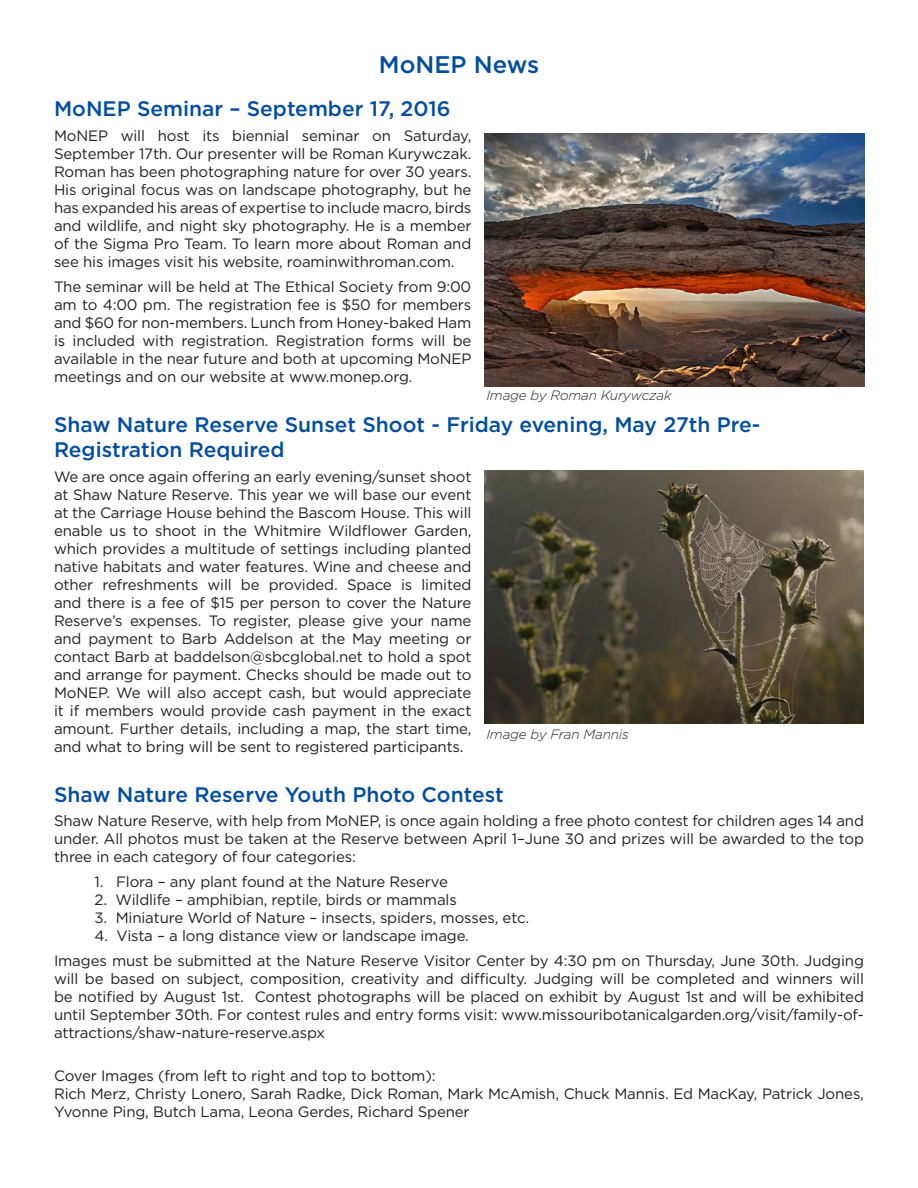
<style>
.page{position:relative;width:918px;height:1188px;background:#fff}
.page>*{position:absolute;margin:0;border:0;box-sizing:border-box;transform-origin:0 0}
.t1{font:500 24px "Gotham";color:#024da1}
.Sub_Heading{font:500 21px/25.2px "Gotham";color:#024da1}
.Main_Paragraph_Text{font:15px/18px "Gotham";letter-spacing:-.01em;color:#231f20;text-align:justify}
.t2{font:italic 300 13.5px "Gotham";letter-spacing:-.01em;color:#231f20}
</style>
<div class="page">
<img style="left:485px;top:134px;width:379px;height:253px">
<img style="left:485px;top:471px;width:379px;height:253px">
<p class="t1" style="left:379px;top:49px;width:162px">MoNEP News</p>
<p class="Sub_Heading" style="left:54px;top:96px;width:398px">MoNEP Seminar – September 17, 2016</p>
<p class="Main_Paragraph_Text" style="left:54px;top:127px;width:419px">MoNEP will host its biennial seminar on Saturday, September 17th. Our presenter will be Roman Kurywczak.<br>Roman has been photographing nature for over 30 years.<br>His original focus was on landscape photography, but he has expanded his areas of expertise to include macro, birds and wildlife, and night sky photography. He is a member of the Sigma Pro Team. To learn more about Roman and see his images visit his website, roaminwithroman.com.</p>
<p class="Main_Paragraph_Text" style="left:54px;top:277px;width:419px">The seminar will be held at The Ethical Society from 9:00 am to 4:00 pm. The registration fee is $50 for members and $60 for non-members. Lunch from Honey-baked Ham is included with registration. Registration forms will be available in the near future and both at upcoming MoNEP meetings and on our website at www.monep.org.</p>
<p class="Sub_Heading" style="left:54px;top:412px;width:708px">Shaw Nature Reserve Sunset Shoot - Friday evening, May 27th Pre-<br>Registration Required</p>
<p class="Main_Paragraph_Text" style="left:54px;top:467px;width:419px">We are once again offering an early evening/sunset shoot at Shaw Nature Reserve. This year we will base our event at the Carriage House behind the Bascom House. This will enable us to shoot in the Whitmire Wildflower Garden, which provides a multitude of settings including planted native habitats and water features. Wine and cheese and other refreshments will be provided. Space is limited and there is a fee of $15 per person to cover the Nature Reserve’s expenses. To register, please give your name and payment to Barb Addelson at the May meeting or contact Barb at baddelson@sbcglobal.net to hold a spot and arrange for payment. Checks should be made out to MoNEP. We will also accept cash, but would appreciate it if members would provide cash payment in the exact amount. Further details, including a map, the start time, and what to bring will be sent to registered participants.</p>
<p class="Sub_Heading" style="left:54px;top:781px;width:451px">Shaw Nature Reserve Youth Photo Contest</p>
<p class="Main_Paragraph_Text" style="left:54px;top:812px;width:812px">Shaw Nature Reserve, with help from MoNEP, is once again holding a free photo contest for children ages 14 and under. All photos must be taken at the Reserve between April 1–June 30 and prizes will be awarded to the top three in each category of four categories:</p>
<p class="Main_Paragraph_Text" style="left:94px;top:873px;width:355px">1. Flora – any plant found at the Nature Reserve</p>
<p class="Main_Paragraph_Text" style="left:94px;top:891px;width:364px">2. Wildlife – amphibian, reptile, birds or mammals</p>
<p class="Main_Paragraph_Text" style="left:94px;top:909px;width:436px">3. Miniature World of Nature – insects, spiders, mosses, etc.</p>
<p class="Main_Paragraph_Text" style="left:94px;top:927px;width:376px">4. Vista – a long distance view or landscape image.</p>
<p class="Main_Paragraph_Text" style="left:54px;top:951px;width:812px">Images must be submitted at the Nature Reserve Visitor Center by 4:30 pm on Thursday, June 30th. Judging will be based on subject, composition, creativity and difficulty. Judging will be completed and winners will be notified by August 1st. Contest photographs will be placed on exhibit by August 1st and will be exhibited until September 30th. For contest rules and entry forms visit: www.missouribotanicalgarden.org/visit/family-of&shy;attractions/shaw-nature-reserve.aspx</p>
<p class="Main_Paragraph_Text" style="left:54px;top:1066px;width:383px">Cover Images (from left to right and top to bottom):</p>
<p class="Main_Paragraph_Text" style="left:54px;top:1084px;width:812px">Rich Merz, Christy Lonero, Sarah Radke, Dick Roman, Mark McAmish, Chuck Mannis. Ed MacKay, Patrick Jones,<br>Yvonne Ping, Butch Lama, Leona Gerdes, Richard Spener</p>
<p class="t2" style="left:486px;top:388px;width:187px">Image by Roman Kurywczak</p>
<p class="t2" style="left:486px;top:727px;width:144px">Image by Fran Mannis</p>
</div>
